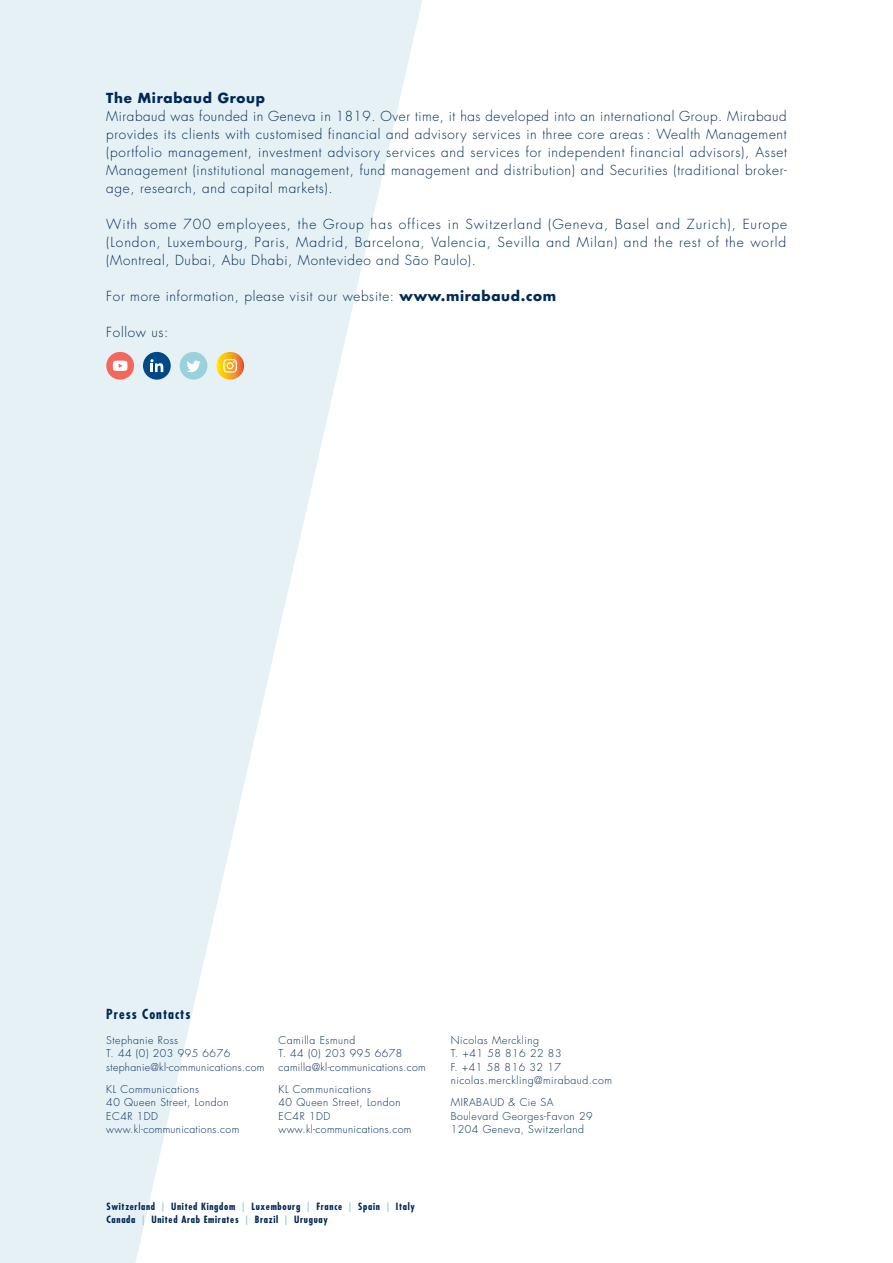
<style>
.page{position:relative;width:893px;height:1263px;background:#fff}
.page>*{position:absolute;margin:0;border:0;box-sizing:border-box;transform-origin:0 0}
.t1{font:300 13.5px/18px "Futura Std";letter-spacing:.05em;color:#002856;text-align:justify}
.t2{font:700 13.5px "Futura Std";letter-spacing:.05em;color:#002856}
.t3{font:700 condensed 13.5px "Futura Std";letter-spacing:.075em;color:#002856}
.t4{font:300 10.5px/13.5px "Futura Std";letter-spacing:.05em;color:#002856}
.t5{font:300 10.5px/13.5px "Futura Std";letter-spacing:.03em;color:#002856}
.t6{font:700 condensed 9.75px/13.5px "Futura Std";letter-spacing:.07em;color:#002856}
.s1{font-weight:700}
.s2{color:#9ad1dc}
</style>
<div class="page">
<svg style="left:0;top:0;width:422px;height:1263px;fill:#e5f1f5"></svg>
<div style="left:106px;top:352px;width:28px;height:28px;background:#f2685c;border-radius:50%"></div>
<svg style="left:113px;top:361px;width:14px;height:10px"></svg>
<div style="left:143px;top:352px;width:28px;height:28px;background:#004987;border-radius:50%"></div>
<svg style="left:150px;top:359px;width:13px;height:13px"></svg>
<div style="left:180px;top:352px;width:27px;height:28px;background:#9ad1dc;border-radius:50%"></div>
<svg style="left:187px;top:361px;width:14px;height:11px"></svg>
<svg style="left:216px;top:352px;width:28px;height:28px"></svg>
<svg style="left:223px;top:359px;width:14px;height:14px"></svg>
<p class="t2" style="left:106px;top:89px;width:160px">The Mirabaud Group</p>
<p class="t1" style="left:106px;top:108px;width:682px">Mirabaud was founded in Geneva in 1819. Over time, it has developed into an international Group. Mirabaud provides its clients with customised financial and advisory services in three core areas : Wealth Management (portfolio management, investment advisory services and services for independent financial advisors), Asset Management (institutional management, fund management and distribution) and Securities (traditional broker&shy;age, research, and capital markets).</p>
<p class="t1" style="left:106px;top:216px;width:682px">With some 700 employees, the Group has offices in Switzerland (Geneva, Basel and Zurich), Europe (London, Luxembourg, Paris, Madrid, Barcelona, Valencia, Sevilla and Milan) and the rest of the world (Montreal, Dubai, Abu Dhabi, Montevideo and São Paulo).</p>
<p class="t1" style="left:106px;top:288px;width:451px">For more information, please visit our website: <span class="s1">www.mirabaud.com</span></p>
<p class="t1" style="left:106px;top:324px;width:64px">Follow us:</p>
<p class="t3" style="left:106px;top:1005px;width:86px">Press Contacts</p>
<p class="t5" style="left:106px;top:1033px;width:160px">Stephanie Ross<br>T. 44 (0) 203 995 6676 stephanie@kl-communications.com</p>
<p class="t4" style="left:106px;top:1082px;width:134px">KL Communications<br>40 Queen Street, London<br>EC4R 1DD www.kl-communications.com</p>
<p class="t5" style="left:279px;top:1033px;width:149px">Camilla Esmund<br>T. 44 (0) 203 995 6678 camilla@kl-communications.com</p>
<p class="t4" style="left:279px;top:1082px;width:134px">KL Communications<br>40 Queen Street, London<br>EC4R 1DD www.kl-communications.com</p>
<p class="t4" style="left:451px;top:1033px;width:163px">Nicolas Merckling<br>T. +41 58 816 22 83<br>F. +41 58 816 32 17 nicolas.merckling@mirabaud.com</p>
<p class="t4" style="left:451px;top:1096px;width:143px">MIRABAUD &amp; Cie SA<br>Boulevard Georges-Favon 29<br>1204 Geneva, Switzerland</p>
<p class="t6" style="left:107px;top:1199px;width:310px">Switzerland <span class="s2">|</span> United Kingdom <span class="s2">|</span> Luxembourg <span class="s2">|</span> France <span class="s2">|</span> Spain <span class="s2">|</span> Italy<br>Canada <span class="s2">|</span> United Arab Emirates <span class="s2">|</span> Brazil <span class="s2">|</span> Uruguay</p>
</div>
